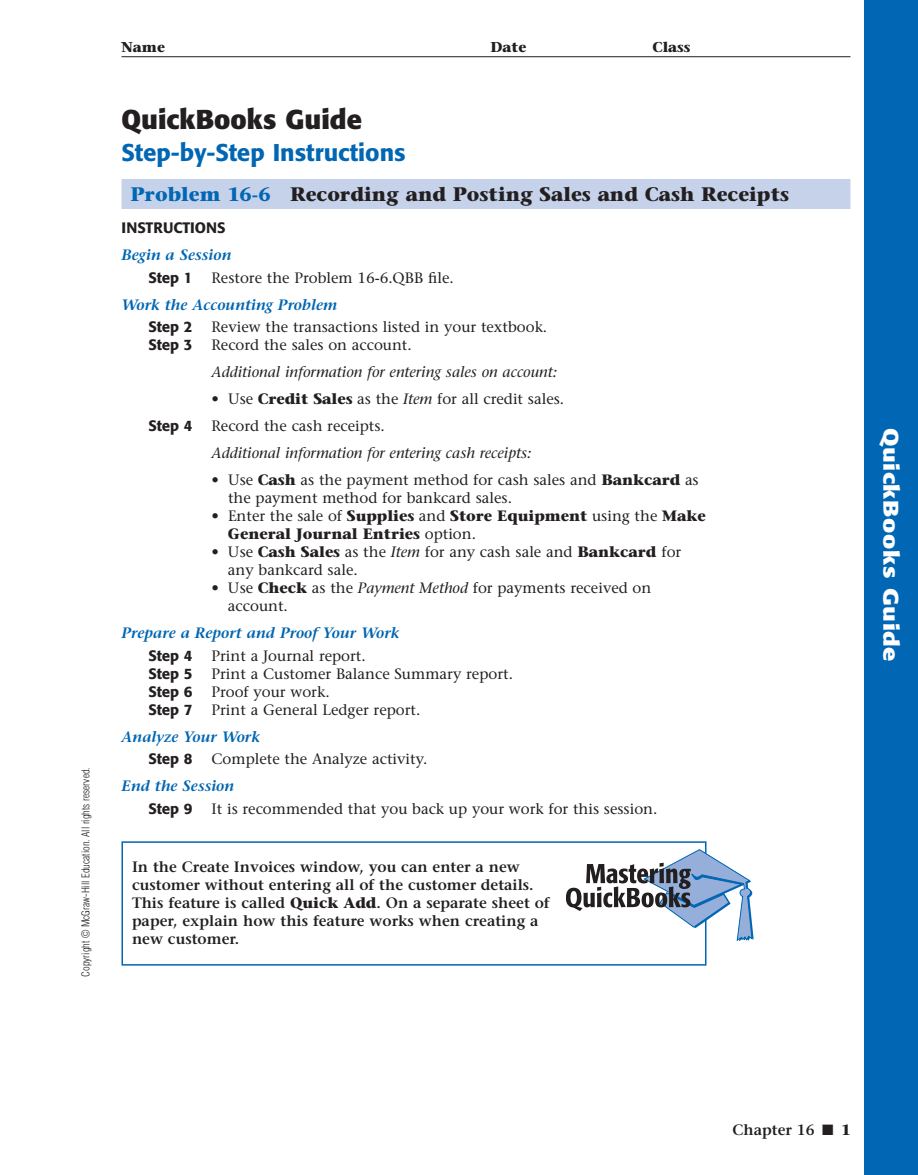
<style>
.page{position:relative;width:918px;height:1175px;background:#fff}
.page>*{position:absolute;margin:0;border:0;box-sizing:border-box;transform-origin:0 0}
.t1{font:700 27px "Formata";color:#231f20}
.t2{font:500 24px "Formata";color:#0166b3}
.t3{font:700 21px "Formata";letter-spacing:.025em;color:#fff;scale:1.2 1}
.t4{font:700 19.5px "Stone Serif";color:#231f20}
.t5{font:15px/18px "Stone Serif";color:#231f20}
.t6{font:600 15px/18px "Stone Serif";color:#231f20}
.t7{font:italic 600 15px "Stone Serif";color:#0166b3}
.t8{font:italic 15px "Stone Serif";color:#231f20}
.t9{font:700 15px/18px "Stone Serif";letter-spacing:-.005em;color:#231f20}
.t10{font:500 15px "Formata";letter-spacing:-.005em;color:#231f20}
.t11{font:700 14.25px "Stone Serif";color:#231f20}
.t12{font:300 condensed 10.5px "Helvetica";color:#231f20}
.s1{color:#0166b3}
.s2{font-weight:700}
.s3{font-style:italic}
.s4{font-weight:400}
</style>
<div class="page">
<hr style="left:122px;top:56px;width:728px;height:1px;background:#231f20">
<div style="left:864px;top:0;width:54px;height:1174px;background:#0166b3"></div>
<div style="left:122px;top:179px;width:728px;height:30px;background:#c6d2ea"></div>
<div style="left:122px;top:841px;width:584px;height:124px;border:2px solid #0166b3"></div>
<svg style="left:566px;top:848px;width:188px;height:93px"></svg>
<p class="t12" style="left:82px;top:977px;width:211px;rotate:-90deg">Copyright © McGraw-Hill Education. All rights reserved.</p>
<p class="t11" style="left:122px;top:41px;width:45px">Name</p>
<p class="t11" style="left:490px;top:41px;width:37px">Date</p>
<p class="t11" style="left:652px;top:41px;width:39px">Class</p>
<h1 class="t1" style="left:122px;top:108px;width:242px">QuickBooks Guide</h1>
<h2 class="t2" style="left:122px;top:142px;width:286px">Step-by-Step Instructions</h2>
<h3 class="t4" style="left:130px;top:187px;width:660px"><span class="s1">Problem 16-6</span> Recording and Posting Sales and Cash Receipts</h3>
<p class="t10" style="left:122px;top:221px;width:106px">INSTRUCTIONS</p>
<p class="t7" style="left:122px;top:249px;width:111px">Begin a Session</p>
<p class="t10" style="left:148px;top:270px;width:46px">Step 1</p>
<p class="t5" style="left:212px;top:270px;width:244px">Restore the Problem 16-6.QBB file.</p>
<p class="t7" style="left:122px;top:298px;width:217px">Work the Accounting Problem</p>
<p class="t10" style="left:148px;top:320px;width:46px">Step 2</p>
<p class="t5" style="left:212px;top:319px;width:337px">Review the transactions listed in your textbook.</p>
<p class="t10" style="left:148px;top:338px;width:46px">Step 3</p>
<p class="t5" style="left:212px;top:337px;width:202px">Record the sales on account.</p>
<p class="t8" style="left:212px;top:366px;width:347px">Additional information for entering sales on account:</p>
<p class="t5" style="left:212px;top:391px;width:354px">• Use <span class="s2">Credit Sales</span> as the <span class="s3">Item</span> for all credit sales.</p>
<p class="t10" style="left:148px;top:419px;width:46px">Step 4</p>
<p class="t5" style="left:212px;top:418px;width:175px">Record the cash receipts.</p>
<p class="t8" style="left:212px;top:447px;width:322px">Additional information for entering cash receipts:</p>
<p class="t5" style="left:228px;top:472px;width:472px;text-indent:-16px">• Use <span class="s2">Cash</span> as the payment method for cash sales and <span class="s2">Bankcard</span> as the payment method for bankcard sales.</p>
<p class="t9" style="left:228px;top:508px;width:479px;text-indent:-16px"><span class="s4">• Enter the sale of</span> Supplies <span class="s4">and</span> Store Equipment <span class="s4">using the</span> Make<br>General Journal Entries <span class="s4">option.</span></p>
<p class="t5" style="left:228px;top:544px;width:455px;text-indent:-16px">• Use <span class="s2">Cash Sales</span> as the <span class="s3">Item</span> for any cash sale and <span class="s2">Bankcard</span> for any bankcard sale.</p>
<p class="t5" style="left:228px;top:580px;width:425px;text-indent:-16px">• Use <span class="s2">Check</span> as the <span class="s3">Payment Method</span> for payments received on account.</p>
<p class="t7" style="left:122px;top:627px;width:279px">Prepare a Report and Proof Your Work</p>
<p class="t10" style="left:149px;top:648px;width:46px">Step 4</p>
<p class="t5" style="left:212px;top:648px;width:156px">Print a Journal report.</p>
<p class="t10" style="left:149px;top:666px;width:46px">Step 5</p>
<p class="t5" style="left:212px;top:666px;width:303px">Print a Customer Balance Summary report.</p>
<p class="t10" style="left:149px;top:684px;width:46px">Step 6</p>
<p class="t5" style="left:212px;top:684px;width:120px">Proof your work.</p>
<p class="t10" style="left:149px;top:702px;width:46px">Step 7</p>
<p class="t5" style="left:212px;top:702px;width:210px">Print a General Ledger report.</p>
<p class="t7" style="left:122px;top:730px;width:140px">Analyze Your Work</p>
<p class="t10" style="left:149px;top:752px;width:46px">Step 8</p>
<p class="t5" style="left:212px;top:751px;width:217px">Complete the Analyze activity.</p>
<p class="t7" style="left:122px;top:780px;width:114px">End the Session</p>
<p class="t10" style="left:149px;top:801px;width:46px">Step 9</p>
<p class="t5" style="left:212px;top:801px;width:447px">It is recommended that you back up your work for this session.</p>
<p class="t6" style="left:132px;top:859px;width:419px">In the Create Invoices window, you can enter a new customer without entering all of the customer details.<br>This feature is called <span class="s2">Quick Add</span>. On a separate sheet of paper, explain how this feature works when creating a new customer.</p>
<h3 class="t3" style="left:900px;top:428px;width:196px;rotate:90deg">QuickBooks Guide</h3>
<p class="t6" style="left:733px;top:1122px;width:119px">Chapter 16 ■ <span class="s2">1</span></p>
</div>
